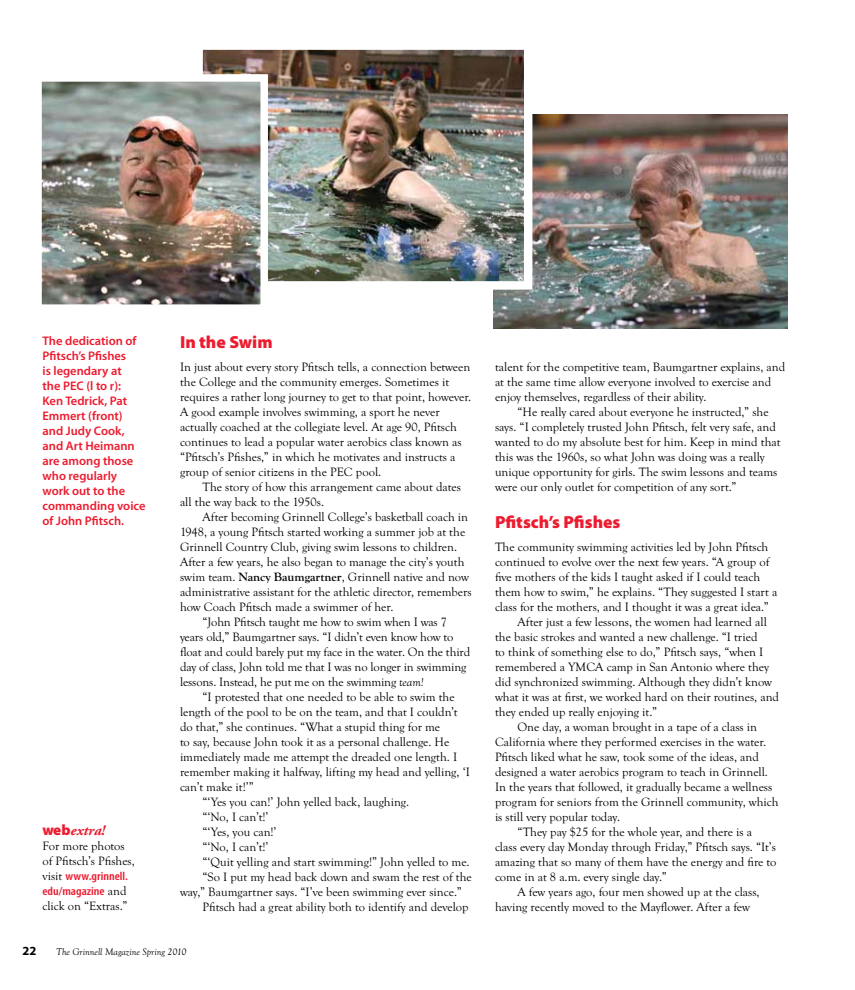
<style>
.page{position:relative;width:855px;height:990px;background:#fff}
.page>*{position:absolute;margin:0;border:0;box-sizing:border-box;transform-origin:0 0}
.t1{font:900 17.5px "Myriad Pro";color:#ed1b2f}
.t2{font:italic 700 15px "Adobe Garamond";color:#ed1b2f}
.t3{font:12.5px/15px "Goudy Old Sty T";color:#000}
.t4{font:600 12.5px/15px "Myriad Pro";color:#ed1b2f}
.t5{font:700 12.5px "Myriad Pro";color:#000}
.t6{font:600 condensed 11.88px/15px "Myriad Pro";color:#ed1b2f;scale:1.1 1}
.t7{font:italic 10px "Goudy Old Sty T";color:#000}
.s1{font-family:"Myriad Pro";font-weight:900;font-style:normal}
.s2{font-family:"Goudy Old Sty T";font-weight:400;font-stretch:normal;font-size:12.5px;color:#000}
.s3{font-weight:700}
.s4{font-style:italic}
</style>
<div class="page">
<img style="left:494px;top:114px;width:294px;height:215px">
<img style="left:203px;top:50px;width:320px;height:231px">
<div style="left:194px;top:41px;width:338px;height:249px;border:8px solid #fff"></div>
<img style="left:43px;top:83px;width:216px;height:220px">
<div style="left:34px;top:74px;width:234px;height:238px;border:8px solid #fff"></div>
<p class="t4" style="left:42px;top:333px;width:104px">The dedication of<br>Pfitsch’s Pfishes<br>is legendary at<br>the PEC (l to r):<br>Ken Tedrick, Pat<br>Emmert (front) and Judy Cook, and Art Heimann are among those who regularly work out to the commanding voice of John Pfitsch.</p>
<p class="t2" style="left:42px;top:822px;width:64px"><span class="s1">web</span>extra!</p>
<p class="t3" style="left:42px;top:839px;width:94px">For more photos of Pfitsch’s Pfishes,</p>
<p class="t6" style="left:42px;top:869px;width:79px"><span class="s2">visit</span> www.grinnell. edu/magazine <span class="s2">and</span></p>
<p class="t3" style="left:43px;top:899px;width:86px">click on “Extras.”</p>
<h1 class="t1" style="left:180px;top:333px;width:94px">In the Swim</h1>
<p class="t3" style="left:180px;top:359px;width:293px">In just about every story Pfitsch tells, a connection between the College and the community emerges. Sometimes it requires a rather long journey to get to that point, however.<br>A good example involves swimming, a sport he never actually coached at the collegiate level. At age 90, Pfitsch continues to lead a popular water aerobics class known as “Pfitsch’s Pfishes,” in which he motivates and instructs a group of senior citizens in the PEC pool.</p>
<p class="t3" style="left:180px;top:479px;width:282px;text-indent:22px">The story of how this arrangement came about dates all the way back to the 1950s.</p>
<p class="t3" style="left:202px;top:509px;width:267px">After becoming Grinnell College’s basketball coach in</p>
<p class="t3" style="left:180px;top:524px;width:287px">1948, a young Pfitsch started working a summer job at the</p>
<p class="t3" style="left:180px;top:539px;width:279px">Grinnell Country Club, giving swim lessons to children.</p>
<p class="t3" style="left:180px;top:554px;width:286px">After a few years, he also began to manage the city’s youth</p>
<p class="t3" style="left:180px;top:569px;width:290px">swim team. <span class="s3">Nancy Baumgartner</span>, Grinnell native and now</p>
<p class="t3" style="left:180px;top:584px;width:293px">administrative assistant for the athletic director, remembers</p>
<p class="t3" style="left:180px;top:599px;width:215px">how Coach Pfitsch made a swimmer of her.</p>
<p class="t3" style="left:202px;top:614px;width:246px">“John Pfitsch taught me how to swim when I was 7</p>
<p class="t3" style="left:180px;top:629px;width:275px">years old,” Baumgartner says. “I didn’t even know how to</p>
<p class="t3" style="left:180px;top:644px;width:292px">float and could barely put my face in the water. On the third</p>
<p class="t3" style="left:180px;top:659px;width:288px">day of class, John told me that I was no longer in swimming</p>
<p class="t3" style="left:180px;top:674px;width:245px">lessons. Instead, he put me on the swimming <span class="s4">team!</span></p>
<p class="t3" style="left:202px;top:689px;width:254px">“I protested that one needed to be able to swim the</p>
<p class="t3" style="left:180px;top:704px;width:279px">length of the pool to be on the team, and that I couldn’t</p>
<p class="t3" style="left:180px;top:719px;width:262px">do that,” she continues. “What a stupid thing for me</p>
<p class="t3" style="left:180px;top:734px;width:271px">to say, because John took it as a personal challenge. He</p>
<p class="t3" style="left:180px;top:749px;width:279px">immediately made me attempt the dreaded one length. I</p>
<p class="t3" style="left:180px;top:764px;width:291px">remember making it halfway, lifting my head and yelling, ‘I</p>
<p class="t3" style="left:180px;top:779px;width:75px">can’t make it!’”</p>
<p class="t3" style="left:202px;top:794px;width:208px">“‘Yes you can!’ John yelled back, laughing.</p>
<p class="t3" style="left:202px;top:809px;width:68px">“‘No, I can’t!’</p>
<p class="t3" style="left:202px;top:824px;width:76px">“‘Yes, you can!’</p>
<p class="t3" style="left:202px;top:839px;width:68px">“‘No, I can’t!’</p>
<p class="t3" style="left:202px;top:854px;width:269px">“‘Quit yelling and start swimming!” John yelled to me.</p>
<p class="t3" style="left:202px;top:869px;width:271px">“So I put my head back down and swam the rest of the</p>
<p class="t3" style="left:180px;top:884px;width:283px">way,” Baumgartner says. “I’ve been swimming ever since.”</p>
<p class="t3" style="left:202px;top:899px;width:268px">Pfitsch had a great ability both to identify and develop</p>
<p class="t5" style="left:22px;top:943px;width:15px">22</p>
<p class="t7" style="left:56px;top:947px;width:132px">The Grinnell Magazine Spring 2010</p>
<p class="t3" style="left:495px;top:359px;width:292px">talent for the competitive team, Baumgartner explains, and at the same time allow everyone involved to exercise and enjoy themselves, regardless of their ability.</p>
<p class="t3" style="left:495px;top:404px;width:287px;text-indent:22px">“He really cared about everyone he instructed,” she says. “I completely trusted John Pfitsch, felt very safe, and wanted to do my absolute best for him. Keep in mind that this was the 1960s, so what John was doing was a really unique opportunity for girls. The swim lessons and teams were our only outlet for competition of any sort.”</p>
<h1 class="t1" style="left:495px;top:512px;width:127px">Pfitsch’s Pfishes</h1>
<p class="t3" style="left:495px;top:539px;width:275px">The community swimming activities led by John Pfitsch</p>
<p class="t3" style="left:495px;top:554px;width:276px">continued to evolve over the next few years. “A group of</p>
<p class="t3" style="left:495px;top:569px;width:267px">five mothers of the kids I taught asked if I could teach</p>
<p class="t3" style="left:495px;top:584px;width:284px">them how to swim,” he explains. “They suggested I start a</p>
<p class="t3" style="left:495px;top:599px;width:275px">class for the mothers, and I thought it was a great idea.”</p>
<p class="t3" style="left:518px;top:614px;width:251px">After just a few lessons, the women had learned all</p>
<p class="t3" style="left:495px;top:629px;width:264px">the basic strokes and wanted a new challenge. “I tried</p>
<p class="t3" style="left:495px;top:644px;width:270px">to think of something else to do,” Pfitsch says, “when I</p>
<p class="t3" style="left:495px;top:659px;width:276px">remembered a YMCA camp in San Antonio where they</p>
<p class="t3" style="left:495px;top:674px;width:279px">did synchronized swimming. Although they didn’t know</p>
<p class="t3" style="left:495px;top:689px;width:286px">what it was at first, we worked hard on their routines, and</p>
<p class="t3" style="left:495px;top:704px;width:164px">they ended up really enjoying it.”</p>
<p class="t3" style="left:518px;top:719px;width:241px">One day, a woman brought in a tape of a class in</p>
<p class="t3" style="left:495px;top:734px;width:273px">California where they performed exercises in the water.</p>
<p class="t3" style="left:495px;top:749px;width:265px">Pfitsch liked what he saw, took some of the ideas, and</p>
<p class="t3" style="left:495px;top:764px;width:275px">designed a water aerobics program to teach in Grinnell.</p>
<p class="t3" style="left:495px;top:779px;width:279px">In the years that followed, it gradually became a wellness</p>
<p class="t3" style="left:495px;top:794px;width:285px">program for seniors from the Grinnell community, which</p>
<p class="t3" style="left:495px;top:809px;width:127px">is still very popular today.</p>
<p class="t3" style="left:518px;top:824px;width:236px">“They pay $25 for the whole year, and there is a</p>
<p class="t3" style="left:495px;top:839px;width:282px">class every day Monday through Friday,” Pfitsch says. “It’s</p>
<p class="t3" style="left:495px;top:854px;width:283px">amazing that so many of them have the energy and fire to</p>
<p class="t3" style="left:495px;top:869px;width:173px">come in at 8 a.m. every single day.”</p>
<p class="t3" style="left:518px;top:884px;width:244px">A few years ago, four men showed up at the class,</p>
<p class="t3" style="left:495px;top:899px;width:257px">having recently moved to the Mayflower. After a few</p>
</div>
